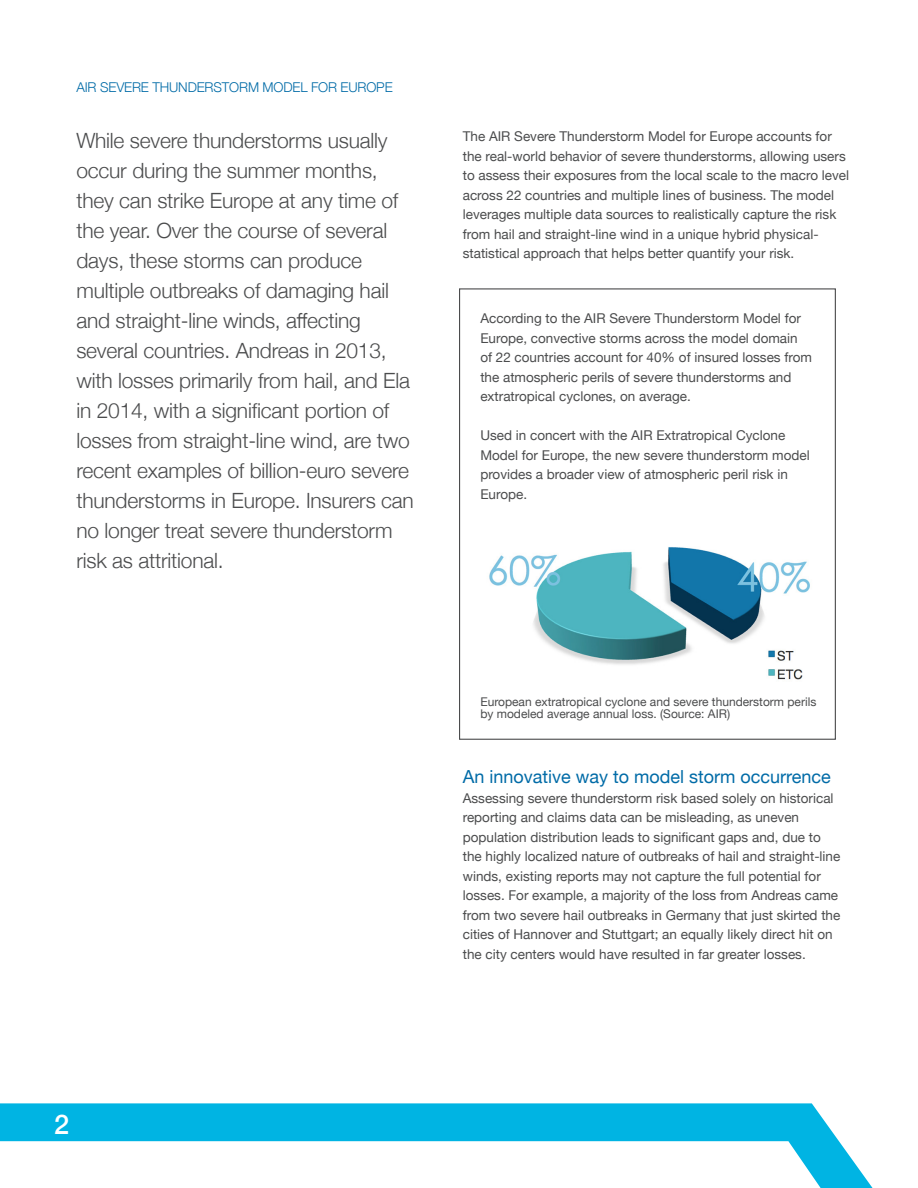
<style>
.page{position:relative;width:918px;height:1188px;background:#fff}
.page>*{position:absolute;margin:0;border:0;box-sizing:border-box;transform-origin:0 0}
.t1{font:500 27px "Helvetica Neue";color:#fff}
._1st_Paragraph_Lead{font:300 21px/30px "Helvetica Neue";letter-spacing:-.01em;color:#4b4c4d}
.t2{font:18px "Helvetica Neue";color:#006ba7}
.Body{font:13.5px/19.5px "Helvetica Neue";color:#4b4c4d}
.Body_Indent{font:13.5px/19.5px "Helvetica Neue";color:#4b4c4d}
.t3{font:300 13.5px "Helvetica Neue";letter-spacing:-.01em;color:#006ba7}
.Body_Indent-2{font:12px/12px "Helvetica Neue";color:#4b4c4d}
</style>
<div class="page">
<svg style="left:0;top:1103px;width:873px;height:85px"></svg>
<img style="left:489px;top:547px;width:321px;height:133px">
<p class="t3" style="left:76px;top:77px;width:318px">AIR SEVERE THUNDERSTORM MODEL FOR EUROPE</p>
<p class="_1st_Paragraph_Lead" style="left:76px;top:124px;width:339px">While severe thunderstorms usually occur during the summer months, they can strike Europe at any time of the year. Over the course of several days, these storms can produce multiple outbreaks of damaging hail and straight-line winds, affecting several countries. Andreas in 2013, with losses primarily from hail, and Ela in 2014, with a significant portion of losses from straight-line wind, are two recent examples of billion-euro severe thunderstorms in Europe. Insurers can no longer treat severe thunderstorm risk as attritional.</p>
<p class="Body" style="left:463px;top:127px;width:388px">The AIR Severe Thunderstorm Model for Europe accounts for the real-world behavior of severe thunderstorms, allowing users to assess their exposures from the local scale to the macro level across 22 countries and multiple lines of business. The model leverages multiple data sources to realistically capture the risk from hail and straight-line wind in a unique hybrid physical&shy;statistical approach that helps better quantify your risk.</p>
<p class="Body_Indent" style="left:480px;top:309px;width:333px">According to the AIR Severe Thunderstorm Model for Europe, convective storms across the model domain of 22 countries account for 40% of insured losses from the atmospheric perils of severe thunderstorms and extratropical cyclones, on average.</p>
<p class="Body_Indent" style="left:480px;top:426px;width:331px">Used in concert with the AIR Extratropical Cyclone Model for Europe, the new severe thunderstorm model provides a broader view of atmospheric peril risk in Europe.</p>
<p class="Body_Indent-2" style="left:480px;top:696px;width:338px">European extratropical cyclone and severe thunderstorm perils by modeled average annual loss. (Source: AIR)</p>
<p class="t2" style="left:463px;top:764px;width:370px">An innovative way to model storm occurrence</p>
<p class="Body" style="left:463px;top:789px;width:379px">Assessing severe thunderstorm risk based solely on historical reporting and claims data can be misleading, as uneven population distribution leads to significant gaps and, due to the highly localized nature of outbreaks of hail and straight-line winds, existing reports may not capture the full potential for losses. For example, a majority of the loss from Andreas came from two severe hail outbreaks in Germany that just skirted the cities of Hannover and Stuttgart; an equally likely direct hit on the city centers would have resulted in far greater losses.</p>
<h1 class="t1" style="left:54px;top:1102px;width:17px">2</h1>
</div>
